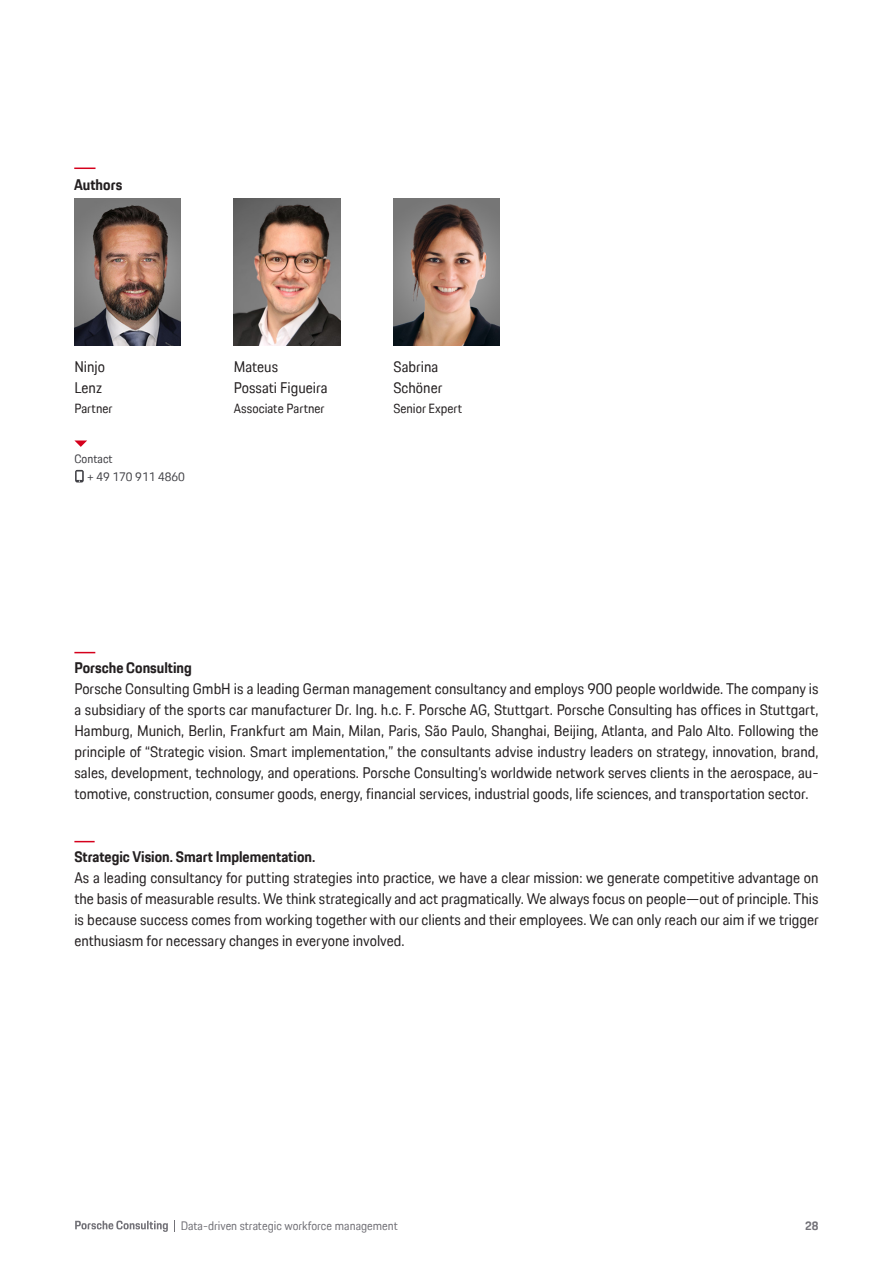
<style>
.page{position:relative;width:893px;height:1263px;background:#fff}
.page>*{position:absolute;margin:0;border:0;box-sizing:border-box;transform-origin:0 0}
.Fliesstext___10pt{font:15px/21px "Porsche Next TT";color:#231f20;text-align:justify}
.Zwischenüberschrift{font:700 15px "Porsche Next TT";color:#231f20}
.t1{font:12.9px "Porsche Next TT";color:#231f20}
.t2{font:12px "Porsche Next TT";color:#737278}
.Bildunterschrift___8{font:12px "Porsche Next TT";color:#404045}
.t3{font:700 12px "Porsche Next TT";color:#737278}
</style>
<div class="page">
<img style="left:74px;top:199px;width:107px;height:146px">
<img style="left:234px;top:199px;width:106px;height:147px">
<img style="left:393px;top:199px;width:107px;height:147px">
<svg style="left:75px;top:1220px;width:93px;height:12px"></svg>
<svg style="left:174px;top:1220px;width:1px;height:12px"></svg>
<svg style="left:74px;top:652px;width:21px;height:1px"></svg>
<svg style="left:74px;top:841px;width:21px;height:1px"></svg>
<svg style="left:74px;top:168px;width:22px;height:1px"></svg>
<svg style="left:74px;top:440px;width:13px;height:7px"></svg>
<svg style="left:75px;top:470px;width:9px;height:12px"></svg>
<p class="Zwischenüberschrift" style="left:74px;top:174px;width:50px">Authors</p>
<p class="Fliesstext___10pt" style="left:74px;top:356px;width:32px">Ninjo</p>
<p class="Fliesstext___10pt" style="left:74px;top:377px;width:29px">Lenz</p>
<p class="t1" style="left:74px;top:400px;width:40px">Partner</p>
<p class="Bildunterschrift___8" style="left:74px;top:451px;width:40px">Contact</p>
<p class="Bildunterschrift___8" style="left:87px;top:469px;width:99px">+ 49 170 911 4860</p>
<p class="Fliesstext___10pt" style="left:234px;top:356px;width:46px">Mateus</p>
<p class="Fliesstext___10pt" style="left:234px;top:377px;width:95px">Possati Figueira</p>
<p class="t1" style="left:234px;top:400px;width:92px">Associate Partner</p>
<p class="Fliesstext___10pt" style="left:393px;top:356px;width:46px">Sabrina</p>
<p class="Fliesstext___10pt" style="left:393px;top:377px;width:51px">Schöner</p>
<p class="t1" style="left:393px;top:400px;width:70px">Senior Expert</p>
<p class="Zwischenüberschrift" style="left:74px;top:657px;width:119px">Porsche Consulting</p>
<p class="Fliesstext___10pt" style="left:74px;top:678px;width:746px">Porsche Consulting GmbH is a leading German management consultancy and employs 900 people worldwide. The company is a subsidiary of the sports car manufacturer Dr. Ing. h.c. F. Porsche AG, Stuttgart. Porsche Consulting has offices in Stuttgart, Hamburg, Munich, Berlin, Frankfurt am Main, Milan, Paris, São Paulo, Shanghai, Beijing, Atlanta, and Palo Alto. Following the principle of “Strategic vision. Smart implementation,” the consultants advise industry leaders on strategy, innovation, brand, sales, development, technology, and operations. Porsche Consulting’s worldwide network serves clients in the aerospace, au&shy;tomotive, construction, consumer goods, energy, financial services, industrial goods, life sciences, and transportation sector.</p>
<p class="Zwischenüberschrift" style="left:74px;top:846px;width:242px">Strategic Vision. Smart Implementation.</p>
<p class="Fliesstext___10pt" style="left:74px;top:867px;width:746px">As a leading consultancy for putting strategies into practice, we have a clear mission: we generate competitive advantage on the basis of measurable results. We think strategically and act pragmatically. We always focus on people—out of principle. This is because success comes from working together with our clients and their employees. We can only reach our aim if we trigger enthusiasm for necessary changes in everyone involved.</p>
<p class="t2" style="left:181px;top:1217px;width:219px">Data-driven strategic workforce management</p>
<p class="t3" style="left:805px;top:1217px;width:15px">28</p>
</div>
